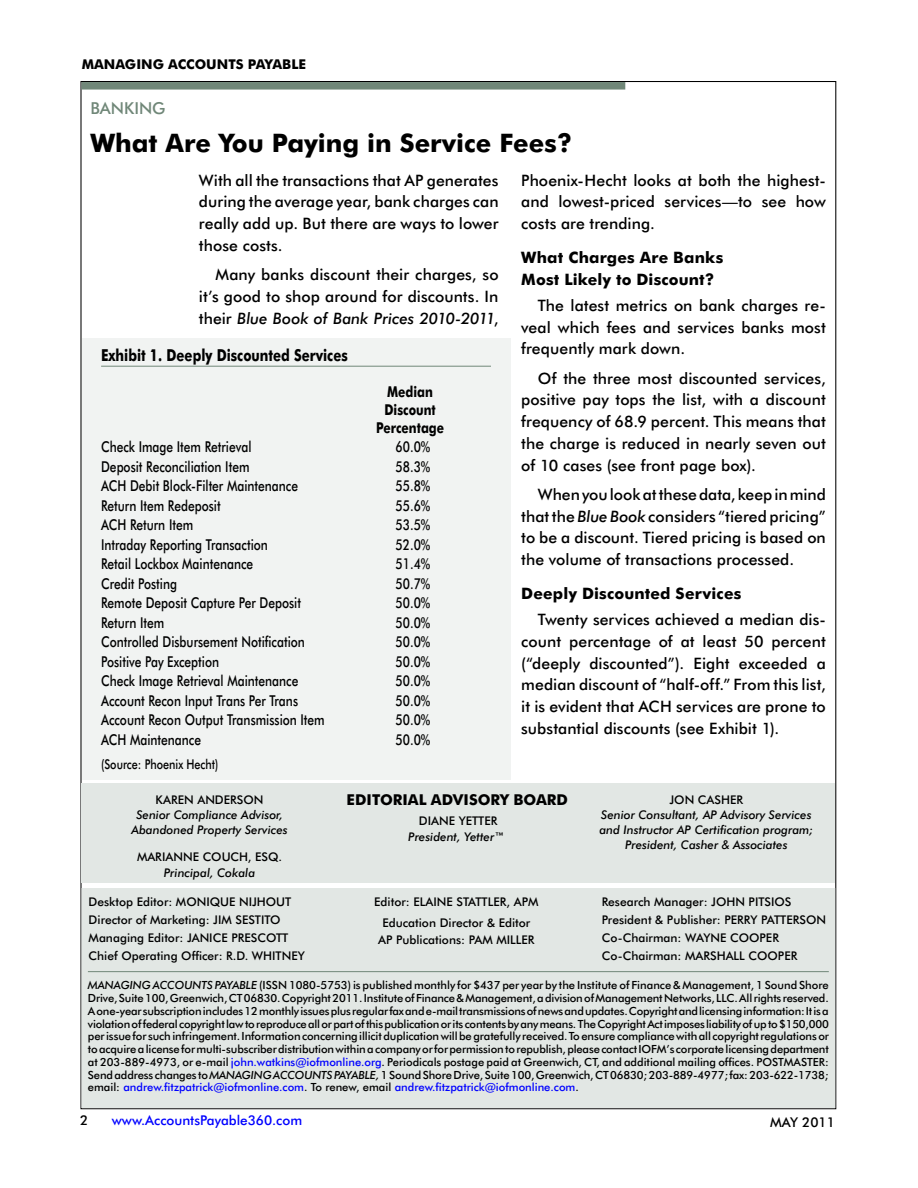
<style>
.page{position:relative;width:918px;height:1188px;background:#fff}
.page>*{position:absolute;margin:0;border:0;box-sizing:border-box;transform-origin:0 0}
.t1{font:700 25.5px "Futura BT";color:#000}
.t2{font:700 16.5px "Futura BT";color:#000;scale:.8 1}
.t3{font:500 16.5px "Futura BT";color:#708778}
.t4{font:500 15.75px/21.8px "Futura BT";color:#000;text-align:justify}
.t5{font:700 15.75px/21.8px "Futura BT";letter-spacing:.01em;color:#000}
.t6{font:500 15px "Futura BT";color:#000;scale:.8 1}
.t7{font:700 15px/18px "Futura BT";color:#000;text-align:center;scale:.8 1}
.t8{font:700 15px "Futura BT";color:#000}
.t9{font:500 13.5px "Futura BT";color:#00f}
.t10{font:700 13.5px "Futura BT";color:#000}
.t11{font:500 13.5px "Futura BT";color:#000;scale:.8 1}
.t12{font:500 13.5px "Futura BT";color:#000}
.t13{font:500 12px/18px "Futura BT";color:#000}
.t14{font:italic 500 12px/15px "Futura BT";color:#000;text-align:center}
.t15{font:500 11.25px/12.8px "Futura BT";color:#000;text-align:justify}
.s1{font-style:italic}
.s2{color:#00f}
</style>
<div class="page">
<div style="left:82px;top:889px;width:752px;height:218px;background:#e2e7e4"></div>
<div style="left:82px;top:888px;width:753px;height:220px;border:2px solid #e2e7e4"></div>
<hr style="left:88px;top:971px;width:741px;height:1px;background:#708778">
<div style="left:82px;top:784px;width:753px;height:99px;background:#e2e7e4"></div>
<div style="left:82px;top:82px;width:543px;height:8px;background:#708778"></div>
<div style="left:82px;top:338px;width:428px;height:441px;background:#f1f3f2"></div>
<hr style="left:101px;top:366px;width:390px;height:1px;background:#708778">
<p class="t10" style="left:82px;top:58px;width:226px">MANAGING ACCOUNTS PAYABLE</p>
<h2 class="t3" style="left:90px;top:101px;width:77px">BANKING</h2>
<h1 class="t1" style="left:90px;top:132px;width:483px">What Are You Paying in Service Fees?</h1>
<h3 class="t4" style="left:199px;top:171px;width:301px">With all the transactions that AP generates during the average year, bank charges can really add up. But there are ways to lower those costs.</h3>
<h3 class="t4" style="left:199px;top:265px;width:301px;text-indent:17px">Many banks discount their charges, so it’s good to shop around for discounts. In their <span class="s1">Blue Book of Bank Prices 2010-2011</span>,</h3>
<h2 class="t2" style="left:101px;top:348px;width:310px">Exhibit 1. Deeply Discounted Services</h2>
<h3 class="t7" style="left:376px;top:383px;width:87px">Median<br>Discount<br>Percentage</h3>
<h3 class="t6" style="left:101px;top:440px;width:190px">Check Image Item Retrieval</h3>
<h3 class="t6" style="left:396px;top:440px;width:45px">60.0%</h3>
<h3 class="t6" style="left:101px;top:460px;width:187px">Deposit Reconciliation Item</h3>
<h3 class="t6" style="left:396px;top:460px;width:45px">58.3%</h3>
<h3 class="t6" style="left:101px;top:479px;width:248px">ACH Debit Block-Filter Maintenance</h3>
<h3 class="t6" style="left:396px;top:479px;width:45px">55.8%</h3>
<h3 class="t6" style="left:101px;top:499px;width:151px">Return Item Redeposit</h3>
<h3 class="t6" style="left:396px;top:499px;width:45px">55.6%</h3>
<h3 class="t6" style="left:101px;top:518px;width:117px">ACH Return Item</h3>
<h3 class="t6" style="left:396px;top:518px;width:45px">53.5%</h3>
<h3 class="t6" style="left:101px;top:538px;width:210px">Intraday Reporting Transaction</h3>
<h3 class="t6" style="left:396px;top:538px;width:45px">52.0%</h3>
<h3 class="t6" style="left:101px;top:557px;width:192px">Retail Lockbox Maintenance</h3>
<h3 class="t6" style="left:396px;top:557px;width:45px">51.4%</h3>
<h3 class="t6" style="left:101px;top:577px;width:97px">Credit Posting</h3>
<h3 class="t6" style="left:396px;top:577px;width:45px">50.7%</h3>
<h3 class="t6" style="left:101px;top:596px;width:251px">Remote Deposit Capture Per Deposit</h3>
<h3 class="t6" style="left:396px;top:596px;width:45px">50.0%</h3>
<h3 class="t6" style="left:101px;top:616px;width:80px">Return Item</h3>
<h3 class="t6" style="left:396px;top:616px;width:45px">50.0%</h3>
<h3 class="t6" style="left:101px;top:635px;width:256px">Controlled Disbursement Notification</h3>
<h3 class="t6" style="left:396px;top:635px;width:45px">50.0%</h3>
<h3 class="t6" style="left:101px;top:655px;width:149px">Positive Pay Exception</h3>
<h3 class="t6" style="left:396px;top:655px;width:45px">50.0%</h3>
<h3 class="t6" style="left:101px;top:674px;width:248px">Check Image Retrieval Maintenance</h3>
<h3 class="t6" style="left:396px;top:674px;width:45px">50.0%</h3>
<h3 class="t6" style="left:101px;top:694px;width:248px">Account Recon Input Trans Per Trans</h3>
<h3 class="t6" style="left:396px;top:694px;width:45px">50.0%</h3>
<h3 class="t6" style="left:101px;top:713px;width:281px">Account Recon Output Transmission Item</h3>
<h3 class="t6" style="left:396px;top:713px;width:45px">50.0%</h3>
<h3 class="t6" style="left:101px;top:733px;width:126px">ACH Maintenance</h3>
<h3 class="t6" style="left:396px;top:733px;width:45px">50.0%</h3>
<p class="t11" style="left:101px;top:758px;width:148px">(Source: Phoenix Hecht)</p>
<h3 class="t4" style="left:521px;top:171px;width:306px">Phoenix-Hecht looks at both the highest&shy;and lowest-priced services—to see how costs are trending.</h3>
<h3 class="t5" style="left:521px;top:248px;width:204px">What Charges Are Banks<br>Most Likely to Discount?</h3>
<h3 class="t4" style="left:521px;top:296px;width:306px;text-indent:17px">The latest metrics on bank charges re&shy;veal which fees and services banks most frequently mark down.</h3>
<h3 class="t4" style="left:521px;top:369px;width:306px;text-indent:17px">Of the three most discounted services, positive pay tops the list, with a discount frequency of 68.9 percent. This means that the charge is reduced in nearly seven out of 10 cases (see front page box).</h3>
<h3 class="t4" style="left:521px;top:485px;width:306px;text-indent:17px">When you look at these data, keep in mind that the <span class="s1">Blue Book</span> considers “tiered pricing” to be a discount. Tiered pricing is based on the volume of transactions processed.</h3>
<h3 class="t5" style="left:521px;top:584px;width:222px">Deeply Discounted Services</h3>
<p class="t4" style="left:521px;top:610px;width:306px;text-indent:17px">Twenty services achieved a median dis&shy;count percentage of at least 50 percent (“deeply discounted”). Eight exceeded a median discount of “half-off.” From this list, it is evident that ACH services are prone to substantial discounts (see Exhibit 1).</p>
<p class="t13" style="left:156px;top:791px;width:109px">KAREN ANDERSON</p>
<p class="t14" style="left:132px;top:808px;width:158px">Senior Compliance Advisor,<br>Abandoned Property Services</p>
<p class="t13" style="left:137px;top:848px;width:147px">MARIANNE COUCH, ESQ.</p>
<p class="t14" style="left:164px;top:866px;width:93px">Principal, Cokala</p>
<h3 class="t8" style="left:347px;top:793px;width:223px">EDITORIAL ADVISORY BOARD</h3>
<p class="t13" style="left:419px;top:813px;width:80px">DIANE YETTER</p>
<p class="t14" style="left:408px;top:831px;width:98px">President, Yetter™</p>
<p class="t13" style="left:89px;top:894px;width:218px">Desktop Editor: MONIQUE NIJHOUT Director of Marketing: JIM SESTITO Managing Editor: JANICE PRESCOTT Chief Operating Officer: R.D. WHITNEY</p>
<p class="t13" style="left:374px;top:892px;width:166px;line-height:21px;text-align:center">Editor: ELAINE STATTLER, APM<br>Education Director &amp; Editor</p>
<p class="t13" style="left:378px;top:931px;width:158px">AP Publications: PAM MILLER</p>
<p class="t13" style="left:670px;top:791px;width:75px">JON CASHER</p>
<p class="t14" style="left:599px;top:808px;width:215px">Senior Consultant, AP Advisory Services and Instructor AP Certification program;<br>President, Casher &amp; Associates</p>
<p class="t13" style="left:602px;top:894px;width:226px">Research Manager: JOHN PITSIOS<br>President &amp; Publisher: PERRY PATTERSON<br>Co-Chairman: WAYNE COOPER<br>Co-Chairman: MARSHALL COOPER</p>
<p class="t15" style="left:88px;top:980px;width:743px"><span class="s1">MANAGING ACCOUNTS PAYABLE</span> (ISSN 1080-5753) is published monthly for $437 per year by the Institute of Finance &amp; Management, 1 Sound Shore Drive, Suite 100, Greenwich, CT 06830. Copyright 2011. Institute of Finance &amp; Management, a division of Management Networks, LLC. All rights reserved.<br>A one-year subscription includes 12 monthly issues plus regular fax and e-mail transmissions of news and updates. Copyright and licensing information: It is a violation of federal copyright law to reproduce all or part of this publication or its contents by any means. The Copyright Act imposes liability of up to $150,000 per issue for such infringement. Information concerning illicit duplication will be gratefully received. To ensure compliance with all copyright regulations or to acquire a license for multi-subscriber distribution within a company or for permission to republish, please contact IOFM’s corporate licensing department at 203-889-4973, or e-mail <span class="s2">john.watkins@iofmonline.org</span>. Periodicals postage paid at Greenwich, CT, and additional mailing offices. POSTMASTER:<br>Send address changes to <span class="s1">MANAGING ACCOUNTS PAYABLE,</span> 1 Sound Shore Drive, Suite 100, Greenwich, CT 06830; 203-889-4977; fax: 203-622-1738; email: <span class="s2">andrew.fitzpatrick@iofmonline.com</span>. To renew, email <span class="s2">andrew.fitzpatrick@iofmonline.com</span>.</p>
<p class="t12" style="left:80px;top:1115px;width:10px">2</p>
<p class="t9" style="left:112px;top:1115px;width:192px">www.AccountsPayable360.com</p>
<p class="t12" style="left:770px;top:1117px;width:66px">MAY 2011</p>
</div>
